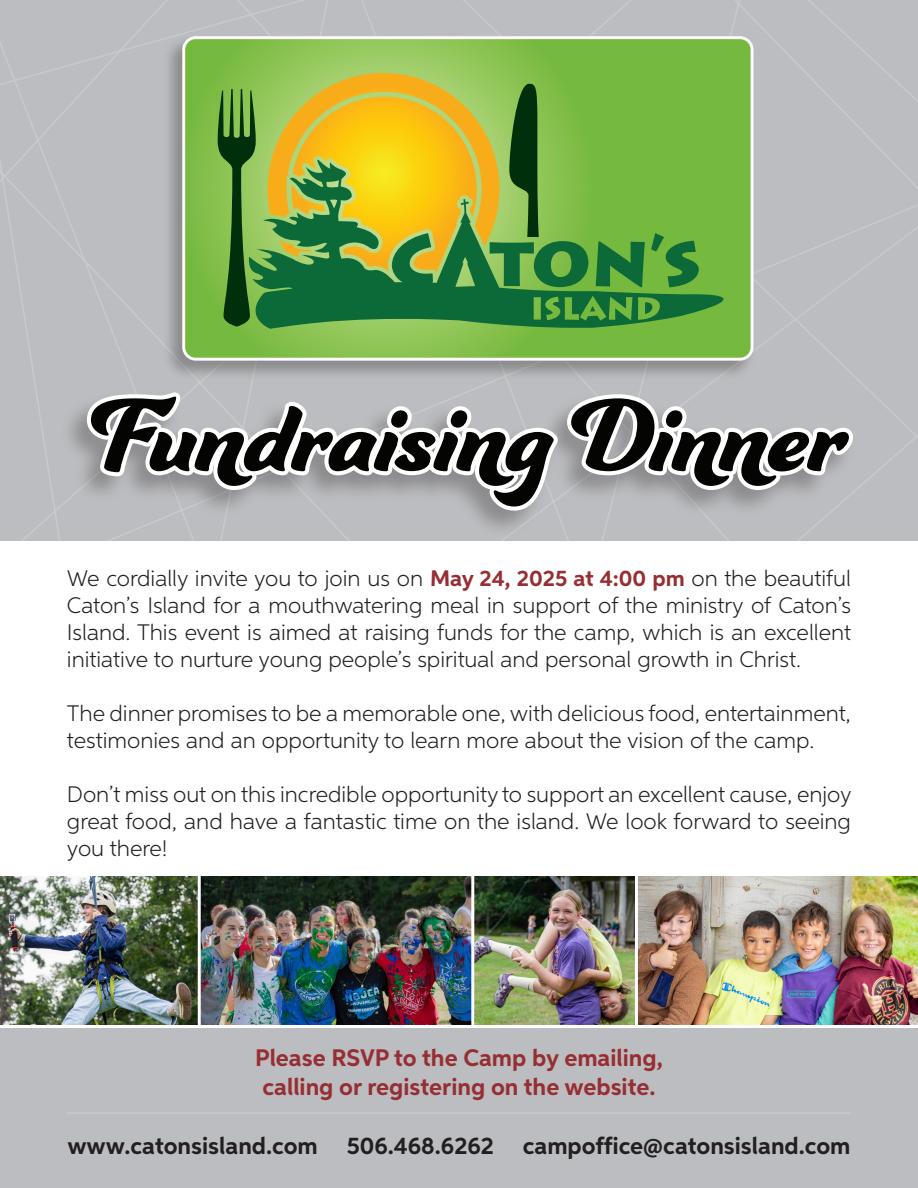
<style>
.page{position:relative;width:918px;height:1188px;background:#bcbdc0}
.page>*{position:absolute;margin:0;border:0;box-sizing:border-box;transform-origin:0 0}
.t1{font:700 24px "Aspira";color:#962e33}
.t2{font:700 24px "Aspira";color:#231f20}
.t3{font:300 22.5px/27px "Aspira";color:#231f20;text-align:justify}
.s1{font-weight:700;color:#962e33}
</style>
<div class="page">
<svg style="left:0;top:0;width:918px;height:542px"></svg>
<img style="left:54px;top:384px;width:807px;height:158px">
<svg style="left:87px;top:392px;width:471px;height:119px"></svg>
<svg style="left:567px;top:394px;width:286px;height:96px"></svg>
<div style="left:0;top:542px;width:918px;height:467px;background:#fff"></div>
<img style="left:159px;top:30px;width:600px;height:354px">
<svg style="left:182px;top:36px;width:572px;height:325px;background:#88c155"></svg>
<svg style="left:247px;top:160px;width:500px;height:169px;background:#4c983e"></svg>
<svg style="left:645px;top:302px;width:7px;height:12px"></svg>
<svg style="left:218px;top:89px;width:38px;height:238px;background:#4e8333"></svg>
<svg style="left:490px;top:84px;width:98px;height:203px;background:#619e42"></svg>
<svg style="left:268px;top:73px;width:231px;height:200px;background:#bdb534"></svg>
<hr style="left:67px;top:1112px;width:784px;height:2px;background:#fff">
<img style="left:474px;top:876px;width:161px;height:149px">
<img style="left:638px;top:876px;width:280px;height:149px">
<img style="left:0;top:876px;width:471px;height:149px">
<hr style="left:198px;top:871px;width:3px;height:155px;background:#fff">
<hr style="left:471px;top:871px;width:3px;height:155px;background:#fff">
<hr style="left:635px;top:871px;width:3px;height:156px;background:#fff">
<hr style="left:0;top:1025px;width:918px;height:3px;background:#fff">
<p class="t3" style="left:67px;top:564px;width:786px">We cordially invite you to join us on <span class="s1">May 24, 2025 at 4:00 pm</span> on the beautiful Caton’s Island for a mouthwatering meal in support of the ministry of Caton’s Island. This event is aimed at raising funds for the camp, which is an excellent initiative to nurture young people’s spiritual and personal growth in Christ.</p>
<p class="t3" style="left:67px;top:699px;width:786px">The dinner promises to be a memorable one, with delicious food, entertainment, testimonies and an opportunity to learn more about the vision of the camp.</p>
<p class="t3" style="left:67px;top:780px;width:786px">Don’t miss out on this incredible opportunity to support an excellent cause, enjoy great food, and have a fantastic time on the island. We look forward to seeing you there!</p>
<p class="t1" style="left:255px;top:1043px;width:409px">Please RSVP to the Camp by emailing,</p>
<p class="t1" style="left:262px;top:1072px;width:395px">calling or registering on the website.</p>
<p class="t2" style="left:67px;top:1131px;width:785px">www.catonsisland.com 506.468.6262 campoffice@catonsisland.com</p>
</div>
